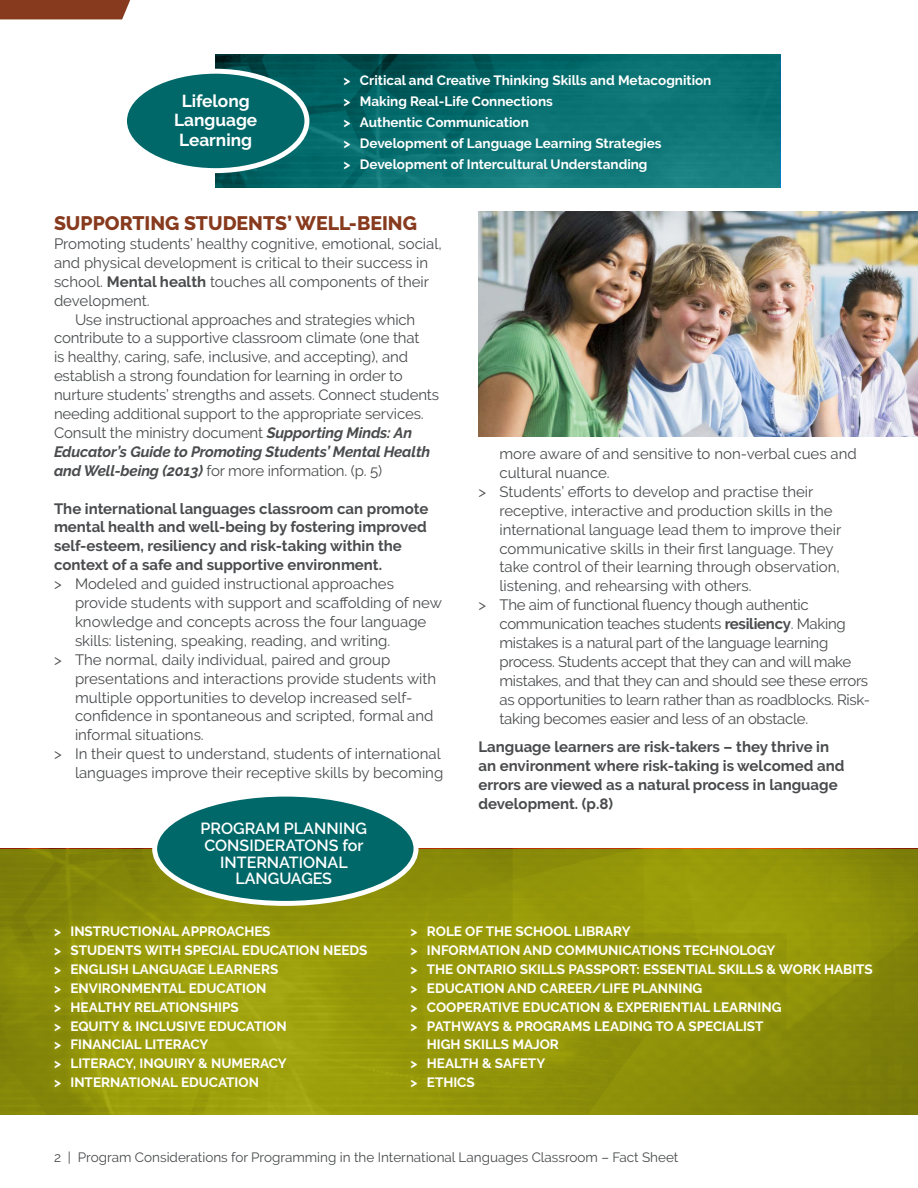
<style>
.page{position:relative;width:918px;height:1188px;background:#fff}
.page>*{position:absolute;margin:0;border:0;box-sizing:border-box;transform-origin:0 0}
.t1{font:800 19.5px "Raleway";color:#873a1d}
.t2{font:700 17.25px/19.5px "Raleway";color:#fff;text-align:center}
.t3{font:600 16.05px/16.8px "Raleway";color:#fff;text-align:center}
.t4{font:15px "Raleway";letter-spacing:-.005em;color:#494b4d}
.t5{font:700 15px/18.9px "Raleway";color:#494b4d}
.t6{font:italic 700 15px "Raleway";letter-spacing:-.01em;color:#494b4d}
.t7{font:700 13.5px/18.9px "Raleway";color:#fff}
.t8{font:13.5px "Raleway";color:#494b4d}
.s1{font-weight:700}
.s2{font-weight:700;font-style:italic}
</style>
<div class="page">
<svg style="left:0;top:849px;width:918px;height:266px;fill:#8d8f09"></svg>
<svg style="left:216px;top:54px;width:564px;height:134px"></svg>
<div style="left:46px;top:917px;width:330px;height:180px;background:#a3a510;opacity:.75"></div>
<div style="left:402px;top:917px;width:480px;height:180px;background:#a3a510;opacity:.75"></div>
<div style="left:335px;top:66px;width:385px;height:115px;background:#006869;opacity:.4"></div>
<div style="left:0;top:0;width:130px;height:19px;background:#873a1d"></div>
<div style="left:155px;top:794px;width:261px;height:109px;background:#006869;border-radius:50%"></div>
<div style="left:152px;top:792px;width:266px;height:114px;border:5px solid #fff;border-radius:50%"></div>
<div style="left:125px;top:71px;width:182px;height:100px;background:#006869;border-radius:50%"></div>
<div style="left:122px;top:69px;width:187px;height:104px;border:5px solid #fff;border-radius:50%"></div>
<img style="left:478px;top:212px;width:440px;height:224px">
<p class="t2" style="left:174px;top:91px;width:85px">Lifelong<br>Language<br>Learning</p>
<p class="t7" style="left:343px;top:70px;width:370px;line-height:21px">&gt; Critical and Creative Thinking Skills and Metacognition &gt; Making Real-Life Connections<br>&gt; Authentic Communication<br>&gt; Development of Language Learning Strategies<br>&gt; Development of Intercultural Understanding</p>
<h1 class="t1" style="left:54px;top:212px;width:365px">SUPPORTING STUDENTS’ WELL-BEING</h1>
<p class="t4" style="left:54px;top:235px;width:389px">Promoting students’ healthy cognitive, emotional, social,</p>
<p class="t4" style="left:54px;top:254px;width:376px">and physical development is critical to their success in</p>
<p class="t4" style="left:54px;top:273px;width:377px">school. <span class="s1">Mental health</span> touches all components of their</p>
<p class="t4" style="left:54px;top:292px;width:97px">development.</p>
<p class="t4" style="left:75px;top:311px;width:342px">Use instructional approaches and strategies which</p>
<p class="t4" style="left:54px;top:329px;width:367px">contribute to a supportive classroom climate (one that</p>
<p class="t4" style="left:54px;top:348px;width:356px">is healthy, caring, safe, inclusive, and accepting), and</p>
<p class="t4" style="left:54px;top:367px;width:350px">establish a strong foundation for learning in order to</p>
<p class="t4" style="left:54px;top:386px;width:387px">nurture students’ strengths and assets. Connect students</p>
<p class="t4" style="left:54px;top:405px;width:371px">needing additional support to the appropriate services.</p>
<p class="t4" style="left:54px;top:424px;width:360px">Consult the ministry document <span class="s2">Supporting Minds: An</span></p>
<p class="t6" style="left:54px;top:443px;width:378px">Educator’s Guide to Promoting Students’ Mental Health</p>
<p class="t4" style="left:54px;top:462px;width:330px"><span class="s2">and Well-being (2013)</span> for more information. (p. 5)</p>
<p class="t5" style="left:54px;top:499px;width:376px">The international languages classroom can promote mental health and well-being by fostering improved self-esteem, resiliency and risk-taking within the context of a safe and supportive environment.</p>
<p class="t4" style="left:54px;top:575px;width:342px">&gt; Modeled and guided instructional approaches</p>
<p class="t4" style="left:75px;top:594px;width:368px">provide students with support and scaffolding of new</p>
<p class="t4" style="left:75px;top:613px;width:353px">knowledge and concepts across the four language</p>
<p class="t4" style="left:75px;top:632px;width:317px">skills: listening, speaking, reading, and writing.</p>
<p class="t4" style="left:54px;top:651px;width:338px">&gt; The normal, daily individual, paired and group</p>
<p class="t4" style="left:75px;top:670px;width:363px">presentations and interactions provide students with</p>
<p class="t4" style="left:75px;top:689px;width:339px">multiple opportunities to develop increased self-</p>
<p class="t4" style="left:75px;top:707px;width:360px">confidence in spontaneous and scripted, formal and</p>
<p class="t4" style="left:75px;top:726px;width:130px">informal situations.</p>
<p class="t4" style="left:54px;top:745px;width:388px">&gt; In their quest to understand, students of international</p>
<p class="t4" style="left:75px;top:764px;width:370px">languages improve their receptive skills by becoming</p>
<p class="t3" style="left:201px;top:820px;width:168px">PROGRAM PLANNING<br>CONSIDERATONS for<br>INTERNATIONAL<br>LANGUAGES</p>
<p class="t4" style="left:500px;top:445px;width:359px">more aware of and sensitive to non-verbal cues and</p>
<p class="t4" style="left:500px;top:464px;width:112px">cultural nuance.</p>
<p class="t4" style="left:478px;top:483px;width:336px">&gt; Students’ efforts to develop and practise their</p>
<p class="t4" style="left:500px;top:502px;width:335px">receptive, interactive and production skills in the</p>
<p class="t4" style="left:500px;top:521px;width:343px">international language lead them to improve their</p>
<p class="t4" style="left:500px;top:540px;width:336px">communicative skills in their first language. They</p>
<p class="t4" style="left:500px;top:558px;width:342px">take control of their learning through observation,</p>
<p class="t4" style="left:500px;top:577px;width:254px">listening, and rehearsing with others.</p>
<p class="t4" style="left:478px;top:596px;width:332px">&gt; The aim of functional fluency though authentic</p>
<p class="t4" style="left:500px;top:615px;width:348px">communication teaches students <span class="s1">resiliency</span>. Making</p>
<p class="t4" style="left:500px;top:634px;width:330px">mistakes is a natural part of the language learning</p>
<p class="t4" style="left:500px;top:653px;width:353px">process. Students accept that they can and will make</p>
<p class="t4" style="left:500px;top:672px;width:370px">mistakes, and that they can and should see these errors</p>
<p class="t4" style="left:500px;top:691px;width:372px">as opportunities to learn rather than as roadblocks. Risk-</p>
<p class="t4" style="left:500px;top:710px;width:310px">taking becomes easier and less of an obstacle.</p>
<p class="t5" style="left:478px;top:737px;width:367px">Language learners are risk-takers – they thrive in an environment where risk-taking is welcomed and errors are viewed as a natural process in language development. (p.8)</p>
<p class="t7" style="left:54px;top:922px;width:315px">&gt; INSTRUCTIONAL APPROACHES<br>&gt; STUDENTS WITH SPECIAL EDUCATION NEEDS &gt; ENGLISH LANGUAGE LEARNERS<br>&gt; ENVIRONMENTAL EDUCATION<br>&gt; HEALTHY RELATIONSHIPS<br>&gt; EQUITY &amp; INCLUSIVE EDUCATION<br>&gt; FINANCIAL LITERACY<br>&gt; LITERACY, INQUIRY &amp; NUMERACY<br>&gt; INTERNATIONAL EDUCATION</p>
<p class="t7" style="left:410px;top:922px;width:222px">&gt; ROLE OF THE SCHOOL LIBRARY</p>
<p class="t7" style="left:410px;top:941px;width:366px">&gt; INFORMATION AND COMMUNICATIONS TECHNOLOGY</p>
<p class="t7" style="left:410px;top:960px;width:464px">&gt; THE ONTARIO SKILLS PASSPORT: ESSENTIAL SKILLS &amp; WORK HABITS</p>
<p class="t7" style="left:410px;top:979px;width:294px">&gt; EDUCATION AND CAREER/LIFE PLANNING</p>
<p class="t7" style="left:410px;top:998px;width:373px">&gt; COOPERATIVE EDUCATION &amp; EXPERIENTIAL LEARNING</p>
<p class="t7" style="left:410px;top:1016px;width:355px">&gt; PATHWAYS &amp; PROGRAMS LEADING TO A SPECIALIST</p>
<p class="t7" style="left:427px;top:1035px;width:134px">HIGH SKILLS MAJOR</p>
<p class="t7" style="left:410px;top:1054px;width:136px">&gt; HEALTH &amp; SAFETY</p>
<p class="t7" style="left:410px;top:1073px;width:66px">&gt; ETHICS</p>
<p class="t8" style="left:54px;top:1150px;width:626px">2 | Program Considerations for Programming in the International Languages Classroom – Fact Sheet</p>
</div>
